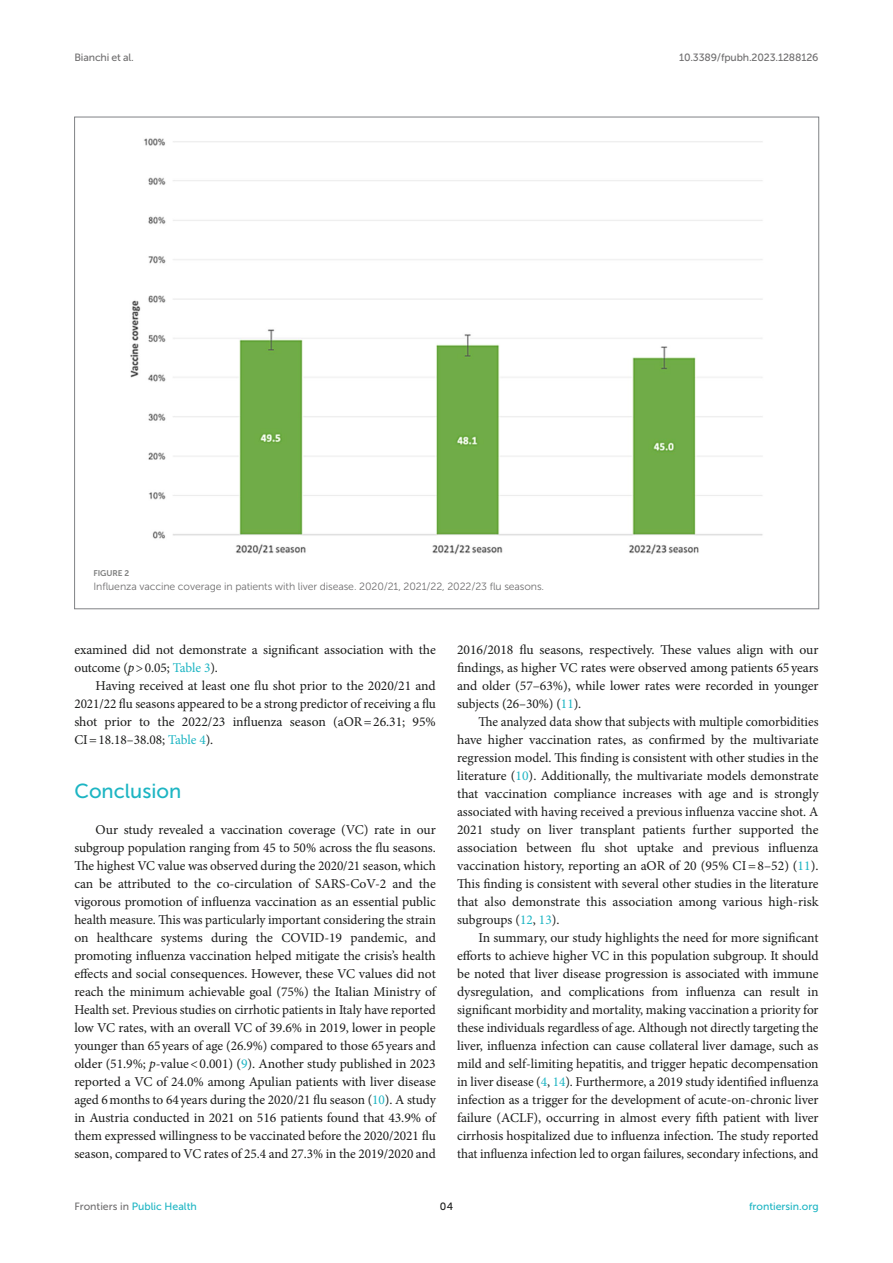
<style>
.page{position:relative;width:893px;height:1263px;background:#fff}
.page>*{position:absolute;margin:0;border:0;box-sizing:border-box;transform-origin:0 0}
.HEAD_1{font:20.25px "Museo Sans 500";color:#1db5c3}
.TEXT{font:13.5px/18px "Minion Pro";letter-spacing:-.005em;color:#1b1c1b;text-align:justify}
.TEXT_FLUSH{font:13.5px/18px "Minion Pro";letter-spacing:-.005em;color:#1b1c1b;text-align:justify}
.FIG_LEG{font:10.5px "Museo Sans 300";letter-spacing:-.01em;color:#706f70}
.t1{font:10.5px "Museo Sans 500";letter-spacing:-.015em;color:#706f70}
.t2{font:10.5px "Museo Sans 500";color:#1db5c3}
.t3{font:10.5px "Museo Sans 500";color:#1b1c1b}
.FIG_HD{font:8.25px "Museo Sans 700";letter-spacing:-.01em;color:#7e7f7f}
.s1{font-style:italic}
.s2{color:#1db5c3}
.s3{color:#706f70}
</style>
<div class="page">
<img style="left:130px;top:138px;width:633px;height:417px">
<p class="t1" style="left:74px;top:51px;width:61px">Bianchi et al.</p>
<p class="t1" style="left:679px;top:51px;width:141px">10.3389/fpubh.2023.1288126</p>
<p class="FIG_HD" style="left:94px;top:569px;width:37px">FIGURE 2</p>
<p class="FIG_LEG" style="left:94px;top:581px;width:452px">Influenza vaccine coverage in patients with liver disease. 2020/21, 2021/22, 2022/23 flu seasons.</p>
<p class="TEXT" style="left:74px;top:641px;width:363px">examined did not demonstrate a significant association with the outcome (<span class="s1">p</span>&gt;0.05; <span class="s2">Table 3</span>).</p>
<p class="TEXT" style="left:74px;top:677px;width:363px;text-indent:21px">Having received at least one flu shot prior to the 2020/21 and 2021/22 flu seasons appeared to be a strong predictor of receiving a flu shot prior to the 2022/23 influenza season (aOR=26.31; 95% CI=18.18–38.08; <span class="s2">Table 4</span>).</p>
<p class="HEAD_1" style="left:74px;top:780px;width:108px">Conclusion</p>
<p class="TEXT_FLUSH" style="left:74px;top:821px;width:363px;text-indent:21px">Our study revealed a vaccination coverage (VC) rate in our subgroup population ranging from 45 to 50% across the flu seasons.<br>The highest VC value was observed during the 2020/21 season, which can be attributed to the co-circulation of SARS-CoV-2 and the vigorous promotion of influenza vaccination as an essential public health measure. This was particularly important considering the strain on healthcare systems during the COVID-19 pandemic, and promoting influenza vaccination helped mitigate the crisis’s health effects and social consequences. However, these VC values did not reach the minimum achievable goal (75%) the Italian Ministry of Health set. Previous studies on cirrhotic patients in Italy have reported low VC rates, with an overall VC of 39.6% in 2019, lower in people younger than 65years of age (26.9%) compared to those 65years and older (51.9%; <span class="s1">p</span>-value&lt;0.001) (<span class="s2">9</span>). Another study published in 2023 reported a VC of 24.0% among Apulian patients with liver disease aged 6months to 64years during the 2020/21 flu season (<span class="s2">10</span>). A study in Austria conducted in 2021 on 516 patients found that 43.9% of them expressed willingness to be vaccinated before the 2020/2021 flu season, compared to VC rates of 25.4 and 27.3% in the 2019/2020 and</p>
<p class="TEXT_FLUSH" style="left:457px;top:641px;width:363px">2016/2018 flu seasons, respectively. These values align with our findings, as higher VC rates were observed among patients 65years and older (57–63%), while lower rates were recorded in younger subjects (26–30%) (<span class="s2">11</span>).</p>
<p class="TEXT" style="left:457px;top:713px;width:363px;text-indent:21px">The analyzed data show that subjects with multiple comorbidities have higher vaccination rates, as confirmed by the multivariate regression model. This finding is consistent with other studies in the literature (<span class="s2">10</span>). Additionally, the multivariate models demonstrate that vaccination compliance increases with age and is strongly associated with having received a previous influenza vaccine shot. A 2021 study on liver transplant patients further supported the association between flu shot uptake and previous influenza vaccination history, reporting an aOR of 20 (95% CI=8–52) (<span class="s2">11</span>).<br>This finding is consistent with several other studies in the literature that also demonstrate this association among various high-risk subgroups (<span class="s2">12</span>, <span class="s2">13</span>).</p>
<p class="TEXT" style="left:457px;top:929px;width:363px;text-indent:21px">In summary, our study highlights the need for more significant efforts to achieve higher VC in this population subgroup. It should be noted that liver disease progression is associated with immune dysregulation, and complications from influenza can result in significant morbidity and mortality, making vaccination a priority for these individuals regardless of age. Although not directly targeting the liver, influenza infection can cause collateral liver damage, such as mild and self-limiting hepatitis, and trigger hepatic decompensation in liver disease (<span class="s2">4</span>, <span class="s2">14</span>). Furthermore, a 2019 study identified influenza infection as a trigger for the development of acute-on-chronic liver failure (ACLF), occurring in almost every fifth patient with liver cirrhosis hospitalized due to influenza infection. The study reported that influenza infection led to organ failures, secondary infections, and</p>
<p class="t2" style="left:74px;top:1200px;width:124px"><span class="s3">Frontiers in</span> Public Health</p>
<p class="t3" style="left:440px;top:1200px;width:15px">04</p>
<p class="t2" style="left:749px;top:1200px;width:71px">frontiersin.org</p>
</div>
